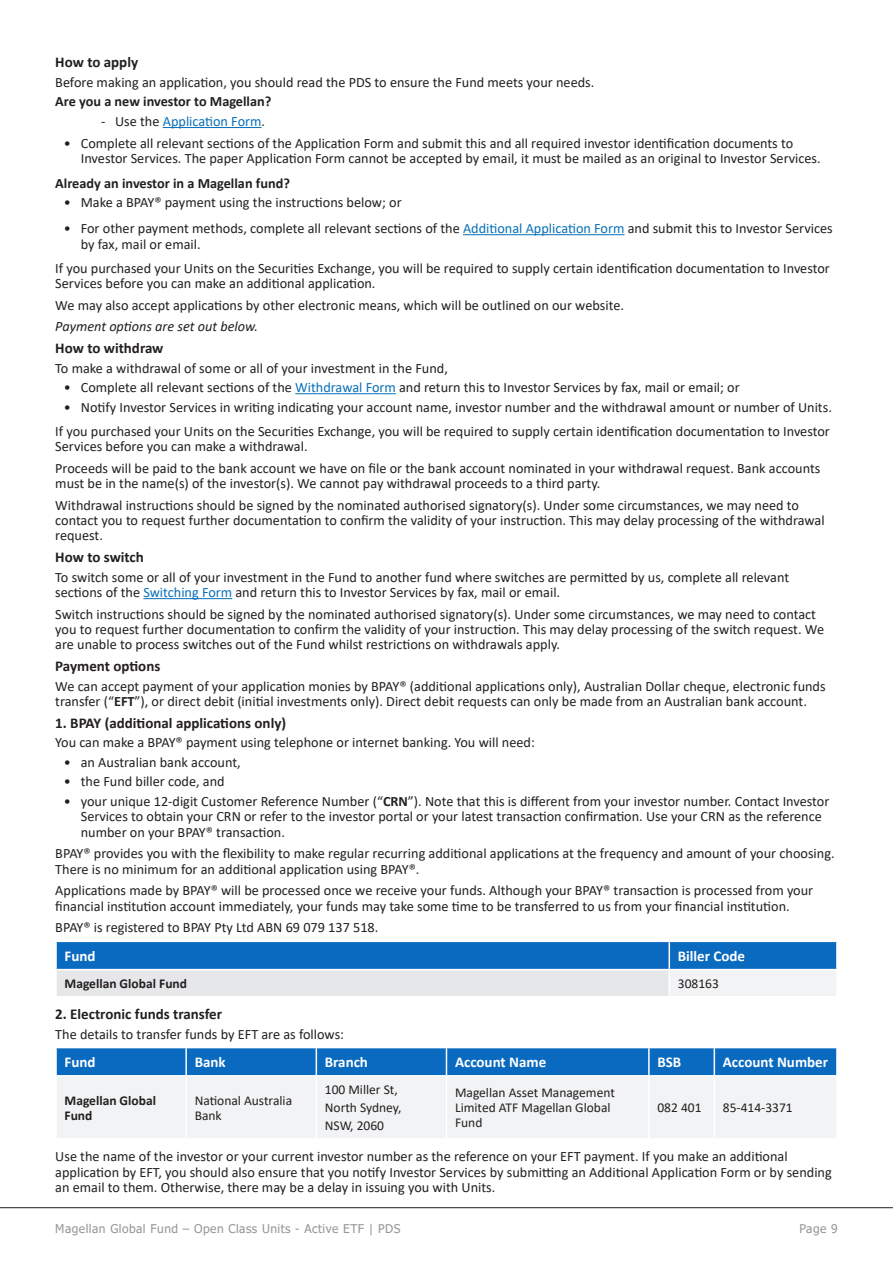
<style>
.page{position:relative;width:893px;height:1263px;background:#fff}
.page>*{position:absolute;margin:0;border:0;box-sizing:border-box;transform-origin:0 0}
.H2_Bold_Black{font:700 15px "Calibri";color:#231f20}
.Table_heading{font:700 15px "Calibri";color:#fff}
.Body_text__2{font:14.25px/15.3px "Calibri";color:#231f20}
.Body_Text{font:14.25px "Calibri";color:#231f20}
.Italic_bold{font:700 14.25px "Calibri";color:#231f20}
.Body_Text-2{font:700 14.25px "Calibri";color:#231f20}
.Body_text__2-2{font:italic 14.25px "Calibri";color:#231f20}
.Indent__6__2{font:14.25px "Calibri";color:#0970b9}
.Table_text{font:13.5px/15px "Calibri";color:#231f20}
.Table_text-2{font:700 13.5px/15px "Calibri";color:#231f20}
.t1{font:12px "Tahoma";letter-spacing:.04em;color:#939598}
.s1{color:#231f20}
.s2{color:#0970b9}
.s3{font-weight:700}
</style>
<div class="page">
<hr style="left:0;top:1207px;width:893px;height:1px;background:#231f20">
<hr style="left:163px;top:127px;width:99px;height:1px;background:#0970b9">
<hr style="left:463px;top:234px;width:161px;height:1px;background:#0970b9">
<hr style="left:295px;top:393px;width:101px;height:1px;background:#0970b9">
<hr style="left:143px;top:598px;width:89px;height:1px;background:#0970b9">
<svg style="left:57px;top:942px;width:780px;height:54px"></svg>
<hr style="left:836px;top:970px;width:2px;height:26px;background:#fff">
<hr style="left:55px;top:969px;width:614px;height:1px;background:#fff">
<hr style="left:669px;top:969px;width:169px;height:1px;background:#fff">
<div style="left:57px;top:1077px;width:779px;height:61px;background:#f2f3f4"></div>
<div style="left:56px;top:1048px;width:780px;height:27px;background:#0a6abf"></div>
<hr style="left:185px;top:1076px;width:2px;height:62px;background:#fff">
<hr style="left:316px;top:1076px;width:1px;height:62px;background:#fff">
<hr style="left:446px;top:1076px;width:1px;height:62px;background:#fff">
<hr style="left:648px;top:1076px;width:2px;height:62px;background:#fff">
<hr style="left:714px;top:1076px;width:1px;height:62px;background:#fff">
<p class="H2_Bold_Black" style="left:55px;top:51px;width:84px">How to apply</p>
<p class="Body_Text" style="left:55px;top:72px;width:541px">Before making an application, you should read the PDS to ensure the Fund meets your needs.</p>
<p class="Body_Text-2" style="left:55px;top:91px;width:218px">Are you a new investor to Magellan?</p>
<p class="Indent__6__2" style="left:101px;top:111px;width:165px"><span class="s1">- Use the</span> Application Form<span class="s1">.</span></p>
<p class="Body_text__2" style="left:81px;top:135px;width:741px;line-height:15.8px;text-indent:-17px">• Complete all relevant sections of the Application Form and submit this and all required investor identification documents to<br>Investor Services. The paper Application Form cannot be accepted by email, it must be mailed as an original to Investor Services.</p>
<p class="Italic_bold" style="left:55px;top:173px;width:236px">Already an investor in a Magellan fund?</p>
<p class="Body_text__2" style="left:64px;top:194px;width:339px">• Make a BPAY® payment using the instructions below; or</p>
<p class="Body_text__2" style="left:81px;top:220px;width:753px;line-height:15.8px;text-indent:-17px">• For other payment methods, complete all relevant sections of the <span class="s2">Additional Application Form</span> and submit this to Investor Services by fax, mail or email.</p>
<p class="Body_text__2" style="left:55px;top:260px;width:776px">If you purchased your Units on the Securities Exchange, you will be required to supply certain identification documentation to Investor<br>Services before you can make an additional application.</p>
<p class="Body_text__2" style="left:55px;top:297px;width:570px">We may also accept applications by other electronic means, which will be outlined on our website.</p>
<p class="Body_text__2-2" style="left:55px;top:317px;width:204px">Payment options are set out below.</p>
<p class="H2_Bold_Black" style="left:55px;top:337px;width:110px">How to withdraw</p>
<p class="Body_text__2" style="left:55px;top:360px;width:394px">To make a withdrawal of some or all of your investment in the Fund,</p>
<p class="Body_text__2" style="left:64px;top:379px;width:677px">• Complete all relevant sections of the <span class="s2">Withdrawal Form</span> and return this to Investor Services by fax, mail or email; or</p>
<p class="Body_text__2" style="left:64px;top:399px;width:770px">• Notify Investor Services in writing indicating your account name, investor number and the withdrawal amount or number of Units.</p>
<p class="Body_text__2" style="left:55px;top:423px;width:776px">If you purchased your Units on the Securities Exchange, you will be required to supply certain identification documentation to Investor<br>Services before you can make a withdrawal.</p>
<p class="Body_text__2" style="left:55px;top:460px;width:767px">Proceeds will be paid to the bank account we have on file or the bank account nominated in your withdrawal request. Bank accounts must be in the name(s) of the investor(s). We cannot pay withdrawal proceeds to a third party.</p>
<p class="Body_text__2" style="left:55px;top:497px;width:771px">Withdrawal instructions should be signed by the nominated authorised signatory(s). Under some circumstances, we may need to contact you to request further documentation to confirm the validity of your instruction. This may delay processing of the withdrawal request.</p>
<p class="H2_Bold_Black" style="left:55px;top:547px;width:90px">How to switch</p>
<p class="Body_text__2" style="left:55px;top:569px;width:735px">To switch some or all of your investment in the Fund to another fund where switches are permitted by us, complete all relevant sections of the <span class="s2">Switching Form</span> and return this to Investor Services by fax, mail or email.</p>
<p class="Body_text__2" style="left:55px;top:606px;width:770px">Switch instructions should be signed by the nominated authorised signatory(s). Under some circumstances, we may need to contact you to request further documentation to confirm the validity of your instruction. This may delay processing of the switch request. We are unable to process switches out of the Fund whilst restrictions on withdrawals apply.</p>
<p class="H2_Bold_Black" style="left:55px;top:655px;width:107px">Payment options</p>
<p class="Body_text__2" style="left:55px;top:678px;width:772px">We can accept payment of your application monies by BPAY® (additional applications only), Australian Dollar cheque, electronic funds transfer (“<span class="s3">EFT</span>”), or direct debit (initial investments only). Direct debit requests can only be made from an Australian bank account.</p>
<p class="H2_Bold_Black" style="left:55px;top:712px;width:232px">1. BPAY (additional applications only)</p>
<p class="Body_text__2" style="left:55px;top:734px;width:481px">You can make a BPAY® payment using telephone or internet banking. You will need:</p>
<p class="Body_text__2" style="left:64px;top:754px;width:178px">• an Australian bank account,</p>
<p class="Body_text__2" style="left:64px;top:773px;width:162px">• the Fund biller code, and</p>
<p class="Body_text__2" style="left:81px;top:793px;width:750px;text-indent:-17px">• your unique 12-digit Customer Reference Number (“<span class="s3">CRN</span>”). Note that this is different from your investor number. Contact Investor<br>Services to obtain your CRN or refer to the investor portal or your latest transaction confirmation. Use your CRN as the reference number on your BPAY® transaction.</p>
<p class="Body_text__2" style="left:55px;top:846px;width:781px">BPAY® provides you with the flexibility to make regular recurring additional applications at the frequency and amount of your choosing.<br>There is no minimum for an additional application using BPAY®.</p>
<p class="Body_text__2" style="left:55px;top:883px;width:759px">Applications made by BPAY® will be processed once we receive your funds. Although your BPAY® transaction is processed from your financial institution account immediately, your funds may take some time to be transferred to us from your financial institution.</p>
<p class="Body_text__2" style="left:55px;top:920px;width:325px">BPAY® is registered to BPAY Pty Ltd ABN 69 079 137 518.</p>
<p class="Table_heading" style="left:65px;top:945px;width:33px">Fund</p>
<p class="Table_heading" style="left:678px;top:945px;width:69px">Biller Code</p>
<p class="Table_text-2" style="left:65px;top:976px;width:124px">Magellan Global Fund</p>
<p class="Table_text" style="left:678px;top:976px;width:43px">308163</p>
<p class="H2_Bold_Black" style="left:55px;top:1003px;width:168px">2. Electronic funds transfer</p>
<p class="Body_text__2" style="left:55px;top:1026px;width:290px">The details to transfer funds by EFT are as follows:</p>
<p class="Table_heading" style="left:65px;top:1052px;width:33px">Fund</p>
<p class="Table_heading" style="left:195px;top:1052px;width:33px">Bank</p>
<p class="Table_heading" style="left:325px;top:1052px;width:45px">Branch</p>
<p class="Table_heading" style="left:455px;top:1052px;width:93px">Account Name</p>
<p class="Table_heading" style="left:657px;top:1052px;width:25px">BSB</p>
<p class="Table_heading" style="left:723px;top:1052px;width:107px">Account Number</p>
<p class="Table_text-2" style="left:65px;top:1093px;width:93px">Magellan Global<br>Fund</p>
<p class="Table_text" style="left:195px;top:1093px;width:99px">National Australia<br>Bank</p>
<p class="Table_text" style="left:325px;top:1082px;width:74px">100 Miller St,</p>
<p class="Table_text" style="left:325px;top:1100px;width:78px">North Sydney,</p>
<p class="Table_text" style="left:325px;top:1118px;width:61px">NSW, 2060</p>
<p class="Table_text" style="left:455px;top:1085px;width:161px">Magellan Asset Management<br>Limited ATF Magellan Global<br>Fund</p>
<p class="Table_text" style="left:657px;top:1100px;width:46px">082 401</p>
<p class="Table_text" style="left:723px;top:1100px;width:71px">85-414-3371</p>
<p class="Body_text__2" style="left:55px;top:1149px;width:778px">Use the name of the investor or your current investor number as the reference on your EFT payment. If you make an additional application by EFT, you should also ensure that you notify Investor Services by submitting an Additional Application Form or by sending an email to them. Otherwise, there may be a delay in issuing you with Units.</p>
<p class="t1" style="left:55px;top:1221px;width:347px">Magellan Global Fund – Open Class Units - Active ETF | PDS</p>
<p class="t1" style="left:799px;top:1221px;width:40px">Page 9</p>
</div>
